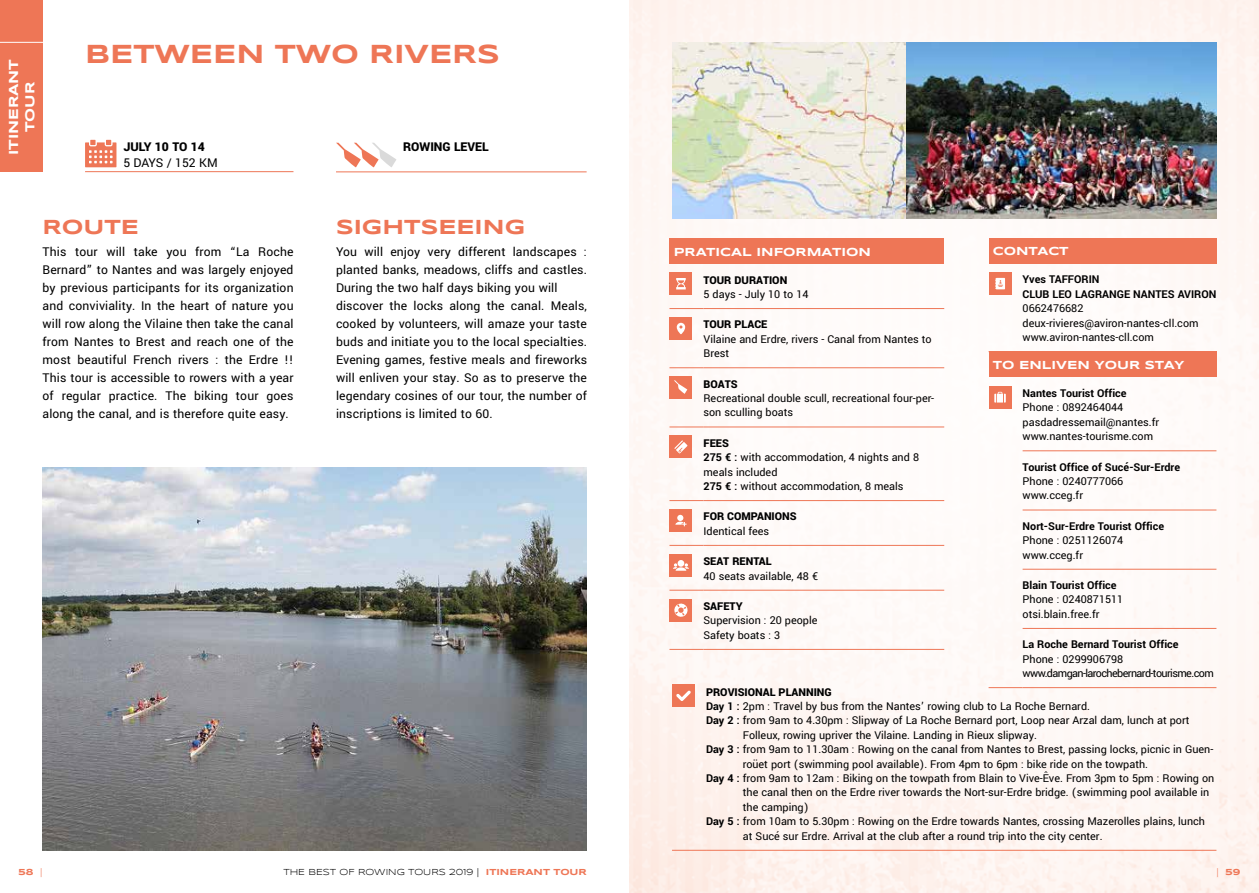
<style>
.page{position:relative;width:1259px;height:893px;background:#fff}
.page>*{position:absolute;margin:0;border:0;box-sizing:border-box;transform-origin:0 0}
.t1{font:700 27px "Syncopate";color:#ee7656}
.t2{font:700 21px "Syncopate";color:#ee7656}
.t3{font:13.5px/18px "Yantramanav";letter-spacing:.01em;color:#000;text-align:justify}
.t4{font:900 13.5px "Yantramanav";color:#000}
.t5{font:700 13.5px/16.2px "Syncopate";color:#fff;text-align:center}
.t6{font:12px/14.4px "Yantramanav";color:#000}
.t7{font:700 12px/14.4px "Yantramanav";color:#000}
.t8{font:900 12px "Yantramanav";color:#000}
.t9{font:12px/14.4px "Yantramanav";letter-spacing:-.05em;color:#000}
.t10{font:700 12px "Syncopate";color:#fff}
.t11{font:9px "Syncopate";color:#000}
.t12{font:700 9px "Syncopate";color:#ee7656}
.s1{font-weight:900}
.s2{font-weight:700}
.s3{font-weight:400}
.s4{font-weight:700;color:#ee7656}
</style>
<div class="page">
<img style="left:629px;top:0;width:630px;height:893px">
<div style="left:0;top:43px;width:43px;height:129px;background:#ee7656"></div>
<div style="left:0;top:0;width:43px;height:43px;background:#ee7656"></div>
<hr style="left:0;top:42px;width:57px;height:1px;background:#fff">
<hr style="left:85px;top:171px;width:208px;height:1px;background:#ee7656">
<svg style="left:85px;top:140px;width:31px;height:27px"></svg>
<hr style="left:336px;top:172px;width:250px;height:1px;background:#ee7656">
<svg style="left:336px;top:143px;width:60px;height:24px"></svg>
<div style="left:669px;top:238px;width:275px;height:26px;background:#ee7656"></div>
<hr style="left:669px;top:308px;width:34px;height:1px;background:#ee7656">
<hr style="left:703px;top:308px;width:241px;height:1px;background:#ee7656">
<hr style="left:669px;top:367px;width:34px;height:1px;background:#ee7656">
<hr style="left:703px;top:367px;width:241px;height:1px;background:#ee7656">
<hr style="left:669px;top:427px;width:34px;height:1px;background:#ee7656">
<hr style="left:703px;top:427px;width:241px;height:1px;background:#ee7656">
<hr style="left:669px;top:500px;width:34px;height:1px;background:#ee7656">
<hr style="left:703px;top:500px;width:241px;height:1px;background:#ee7656">
<hr style="left:669px;top:545px;width:34px;height:1px;background:#ee7656">
<hr style="left:703px;top:545px;width:241px;height:1px;background:#ee7656">
<hr style="left:669px;top:590px;width:34px;height:1px;background:#ee7656">
<hr style="left:703px;top:590px;width:241px;height:1px;background:#ee7656">
<hr style="left:669px;top:649px;width:34px;height:1px;background:#ee7656">
<hr style="left:703px;top:649px;width:241px;height:1px;background:#ee7656">
<div style="left:669px;top:272px;width:23px;height:23px;background:#ee7656"></div>
<svg style="left:676px;top:278px;width:10px;height:11px"></svg>
<div style="left:669px;top:317px;width:23px;height:23px;background:#ee7656"></div>
<svg style="left:677px;top:323px;width:8px;height:11px"></svg>
<div style="left:669px;top:376px;width:23px;height:23px;background:#ee7656"></div>
<svg style="left:674px;top:380px;width:13px;height:14px"></svg>
<div style="left:669px;top:435px;width:23px;height:23px;background:#ee7656"></div>
<svg style="left:674px;top:440px;width:13px;height:13px"></svg>
<div style="left:669px;top:509px;width:23px;height:23px;background:#ee7656"></div>
<svg style="left:675px;top:515px;width:11px;height:11px"></svg>
<div style="left:669px;top:554px;width:23px;height:23px;background:#ee7656"></div>
<svg style="left:673px;top:560px;width:16px;height:11px"></svg>
<div style="left:669px;top:599px;width:23px;height:23px;background:#ee7656"></div>
<svg style="left:674px;top:603px;width:14px;height:14px"></svg>
<div style="left:988px;top:238px;width:228px;height:26px;background:#ee7656"></div>
<hr style="left:988px;top:351px;width:34px;height:1px;background:#ee7656">
<hr style="left:1022px;top:351px;width:194px;height:1px;background:#ee7656">
<div style="left:988px;top:272px;width:23px;height:23px;background:#ee7656"></div>
<svg style="left:995px;top:278px;width:10px;height:11px"></svg>
<div style="left:988px;top:352px;width:228px;height:25px;background:#ee7656"></div>
<hr style="left:988px;top:687px;width:34px;height:1px;background:#ee7656">
<hr style="left:1022px;top:451px;width:194px;height:1px;background:#ee7656">
<hr style="left:1022px;top:510px;width:194px;height:1px;background:#ee7656">
<hr style="left:1022px;top:569px;width:194px;height:1px;background:#ee7656">
<hr style="left:1022px;top:628px;width:194px;height:1px;background:#ee7656">
<hr style="left:1022px;top:687px;width:194px;height:1px;background:#ee7656">
<div style="left:988px;top:386px;width:23px;height:23px;background:#ee7656"></div>
<svg style="left:994px;top:392px;width:11px;height:11px"></svg>
<hr style="left:672px;top:850px;width:34px;height:1px;background:#ee7656">
<hr style="left:706px;top:850px;width:510px;height:1px;background:#ee7656">
<div style="left:672px;top:684px;width:23px;height:23px;background:#ee7656"></div>
<svg style="left:676px;top:690px;width:15px;height:11px"></svg>
<img style="left:43px;top:468px;width:544px;height:382px">
<img style="left:672px;top:43px;width:544px;height:176px">
<p class="t5" style="left:5px;top:155px;width:98px;rotate:-90deg">ITINERANT<br>TOUR</p>
<h1 class="t1" style="left:85px;top:37px;width:416px">BETWEEN TWO RIVERS</h1>
<p class="t4" style="left:123px;top:138px;width:83px">JULY 10 TO 14</p>
<p class="t3" style="left:123px;top:154px;width:96px">5 DAYS / 152 KM</p>
<p class="t4" style="left:403px;top:139px;width:87px">ROWING LEVEL</p>
<h2 class="t2" style="left:43px;top:214px;width:98px">ROUTE</h2>
<p class="t3" style="left:43px;top:243px;width:253px">This tour will take you from “La Roche Bernard” to Nantes and was largely enjoyed by previous participants for its organization and conviviality. In the heart of nature you will row along the Vilaine then take the canal from Nantes to Brest and reach one of the most beautiful French rivers : the Erdre !!<br>This tour is accessible to rowers with a year of regular practice. The biking tour goes along the canal, and is therefore quite easy.</p>
<h2 class="t2" style="left:336px;top:214px;width:191px">SIGHTSEEING</h2>
<p class="t3" style="left:336px;top:243px;width:253px;text-align:left">You will enjoy very different landscapes : planted banks, meadows, cliffs and castles.<br>During the two half days biking you will discover the locks along the canal. Meals, cooked by volunteers, will amaze your taste buds and initiate you to the local specialties.<br>Evening games, festive meals and fireworks will enliven your stay. So as to preserve the legendary cosines of our tour, the number of inscriptions is limited to 60.</p>
<p class="t10" style="left:674px;top:244px;width:199px">PRATICAL INFORMATION</p>
<p class="t8" style="left:703px;top:272px;width:85px">TOUR DURATION</p>
<p class="t6" style="left:703px;top:287px;width:106px">5 days - July 10 to 14</p>
<p class="t8" style="left:703px;top:317px;width:65px">TOUR PLACE</p>
<p class="t6" style="left:703px;top:332px;width:230px">Vilaine and Erdre, rivers - Canal from Nantes to<br>Brest</p>
<p class="t8" style="left:703px;top:376px;width:35px">BOATS</p>
<p class="t6" style="left:703px;top:391px;width:232px">Recreational double scull, recreational four-per&shy;son sculling boats</p>
<p class="t6" style="left:703px;top:436px;width:217px"><span class="s1">FEES<br></span><span class="s2">275 € :</span> with accommodation, 4 nights and 8 meals included<br><span class="s2">275 € :</span> without accommodation, 8 meals</p>
<p class="t8" style="left:703px;top:509px;width:95px">FOR COMPANIONS</p>
<p class="t6" style="left:703px;top:524px;width:67px">Identical fees</p>
<p class="t8" style="left:703px;top:554px;width:70px">SEAT RENTAL</p>
<p class="t6" style="left:703px;top:569px;width:116px">40 seats available, 48 €</p>
<p class="t8" style="left:703px;top:599px;width:41px">SAFETY</p>
<p class="t6" style="left:703px;top:613px;width:115px">Supervision : 20 people<br>Safety boats : 3</p>
<p class="t10" style="left:993px;top:244px;width:77px">CONTACT</p>
<p class="t7" style="left:1022px;top:273px;width:195px">Yves TAFFORIN<br>CLUB LEO LAGRANGE NANTES AVIRON</p>
<p class="t6" style="left:1022px;top:301px;width:177px">0662476682 deux-rivieres@aviron-nantes-cll.com www.aviron-nantes-cll.com</p>
<p class="t10" style="left:993px;top:357px;width:193px">TO ENLIVEN YOUR STAY</p>
<p class="t7" style="left:1022px;top:386px;width:105px">Nantes Tourist Office</p>
<p class="t6" style="left:1022px;top:401px;width:138px">Phone : 0892464044 pasdadressemail@nantes.fr www.nantes-tourisme.com</p>
<p class="t7" style="left:1022px;top:460px;width:159px">Tourist Office of Sucé-Sur-Erdre</p>
<p class="t6" style="left:1022px;top:474px;width:102px">Phone : 0240777066 www.cceg.fr</p>
<p class="t7" style="left:1022px;top:519px;width:143px">Nort-Sur-Erdre Tourist Office</p>
<p class="t6" style="left:1022px;top:533px;width:102px">Phone : 0251126074 www.cceg.fr</p>
<p class="t7" style="left:1022px;top:578px;width:95px">Blain Tourist Office</p>
<p class="t6" style="left:1022px;top:593px;width:102px">Phone : 0240871511 otsi.blain.free.fr</p>
<p class="t7" style="left:1022px;top:637px;width:157px">La Roche Bernard Tourist Office</p>
<p class="t9" style="left:1022px;top:652px;width:193px">Phone : 0299906798 www.damgan-larochebernard-tourisme.com</p>
<p class="t8" style="left:706px;top:684px;width:127px">PROVISIONAL PLANNING</p>
<p class="t6" style="left:706px;top:699px;width:385px"><span class="s2">Day 1 :</span> 2pm : Travel by bus from the Nantes’ rowing club to La Roche Bernard.</p>
<p class="t6" style="left:706px;top:714px;width:485px"><span class="s2">Day 2 :</span> from 9am to 4.30pm : Slipway of La Roche Bernard port, Loop near Arzal dam, lunch at port</p>
<p class="t6" style="left:743px;top:728px;width:296px">Folleux, rowing upriver the Vilaine. Landing in Rieux slipway.</p>
<p class="t6" style="left:706px;top:742px;width:509px"><span class="s2">Day 3 :</span> from 9am to 11.30am : Rowing on the canal from Nantes to Brest, passing locks, picnic in Guen-</p>
<p class="t6" style="left:743px;top:757px;width:407px">roüet port (swimming pool available). From 4pm to 6pm : bike ride on the towpath.</p>
<p class="t6" style="left:706px;top:771px;width:510px"><span class="s2">Day 4 :</span> from 9am to 12am : Biking on the towpath from Blain to Vive-Êve. From 3pm to 5pm : Rowing on</p>
<p class="t6" style="left:743px;top:786px;width:468px">the canal then on the Erdre river towards the Nort-sur-Erdre bridge. (swimming pool available in</p>
<p class="t6" style="left:743px;top:800px;width:67px">the camping)</p>
<p class="t6" style="left:706px;top:814px;width:500px"><span class="s2">Day 5 :</span> from 10am to 5.30pm : Rowing on the Erdre towards Nantes, crossing Mazerolles plains, lunch</p>
<p class="t6" style="left:743px;top:829px;width:361px">at Sucé sur Erdre. Arrival at the club after a round trip into the city center.</p>
<p class="t12" style="left:18px;top:866px;width:26px">58 <span class="s3">|</span></p>
<p class="t11" style="left:283px;top:867px;width:305px">THE BEST OF ROWING TOURS 2019 | <span class="s4">ITINERANT TOUR</span></p>
<p class="t12" style="left:1216px;top:866px;width:26px"><span class="s3">|</span> 59</p>
</div>
